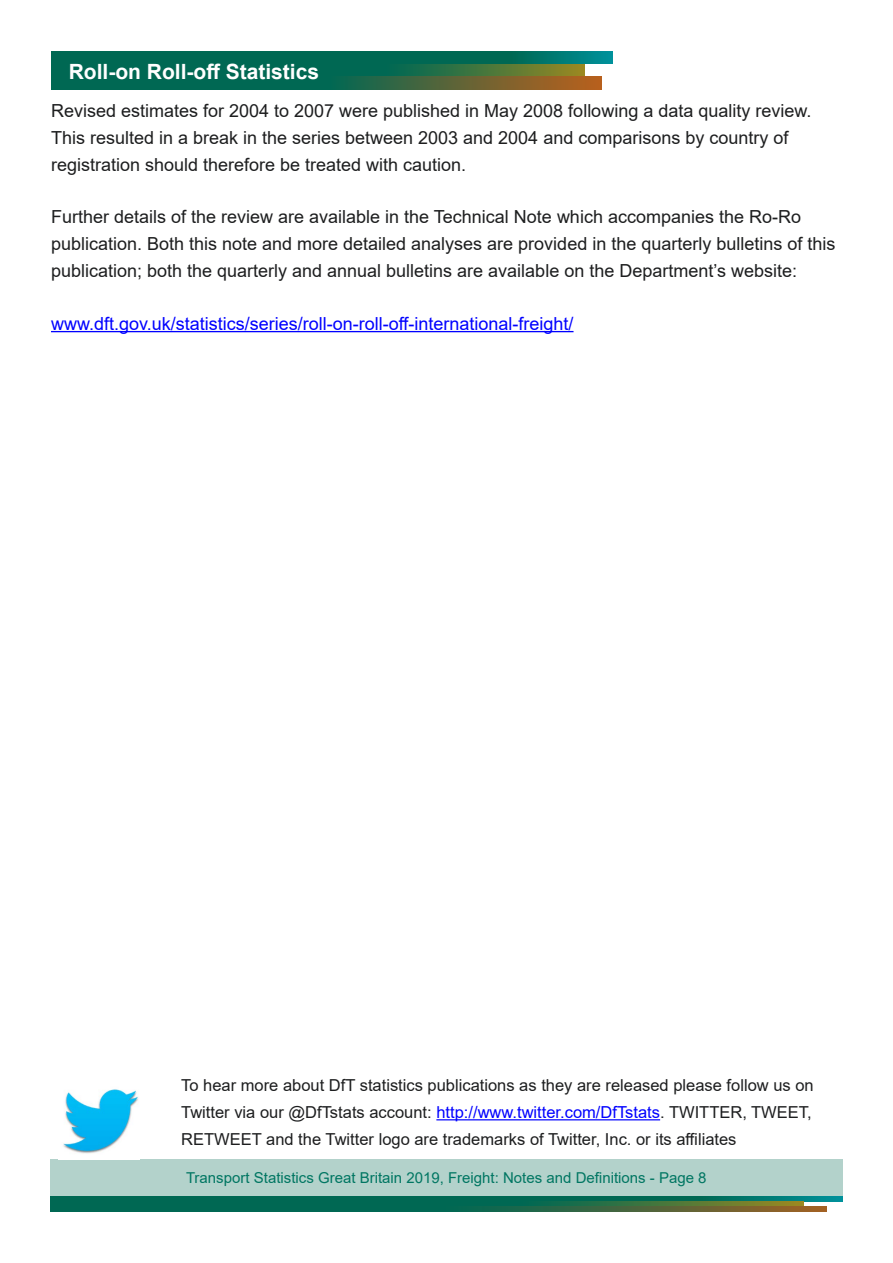
<style>
.page{position:relative;width:893px;height:1263px;background:#fff}
.page>*{position:absolute;margin:0;border:0;box-sizing:border-box;transform-origin:0 0}
.t1{font:700 21px "Arial";color:#fff}
.t2{font:18px/27px "Arial";color:#1d1e1f}
.t3{font:18px "Arial";color:#1d1e1f}
.t4{font:18px "Arial";color:#00f}
.t5{font:16.5px/27px "Arial";color:#1d1e1f}
.t6{font:15px "Arial";color:#007662}
.s1{color:#00f}
.s2{font-style:inherit}
</style>
<div class="page">
<div style="left:50px;top:1160px;width:792px;height:36px;background:#b3d2cb"></div>
<svg style="left:50px;top:1196px;width:792px;height:5px;background:#006b59"></svg>
<svg style="left:50px;top:1201px;width:753px;height:5px;background:#1b6d4a"></svg>
<svg style="left:50px;top:1206px;width:777px;height:6px;background:#256647"></svg>
<hr style="left:436px;top:1119px;width:224px;height:1px;background:#00f">
<hr style="left:51px;top:331px;width:522px;height:1px;background:#00f">
<svg style="left:52px;top:64px;width:532px;height:13px;background:#1c6d49"></svg>
<svg style="left:52px;top:51px;width:560px;height:13px;background:#006b59"></svg>
<svg style="left:52px;top:77px;width:549px;height:12px;background:#306544"></svg>
<img style="left:63px;top:1089px;width:76px;height:65px">
<p class="t1" style="left:69px;top:57px;width:252px">Roll-on Roll-off Statistics</p>
<p class="t2" style="left:51px;top:97px;width:762px">Revised estimates for 2004 to 2007 were published in May 2008 following a data quality review.<br>This resulted in a break in the series between 2003 and 2004 and comparisons by country of</p>
<p class="t3" style="left:51px;top:152px;width:417px">registration should therefore be treated with caution.</p>
<p class="t3" style="left:51px;top:204px;width:752px">Further details of the review are available in the Technical Note which accompanies the Ro-Ro</p>
<p class="t2" style="left:51px;top:230px;width:786px">publication. Both this note and more detailed analyses are provided in the quarterly bulletins of this publication; both the quarterly and annual bulletins are available on the Department’s website:</p>
<p class="t4" style="left:51px;top:311px;width:524px">www.dft.gov.uk/statistics/series/roll-on-roll-off-international-freight/</p>
<p class="t5" style="left:181px;top:1072px;width:634px">To hear more about DfT statistics publications as they are released please follow us on<br>Twitter via our @DfTstats account: <span class="s1">http://www.twitter.com/DfTstats</span><span class="s2">. TWITTER, TWEET,<br>RETWEET and the Twitter logo are trademarks of Twitter, Inc. or its affiliates</span></p>
<p class="t6" style="left:186px;top:1168px;width:522px">Transport Statistics Great Britain 2019, Freight: Notes and Definitions - Page 8</p>
</div>
